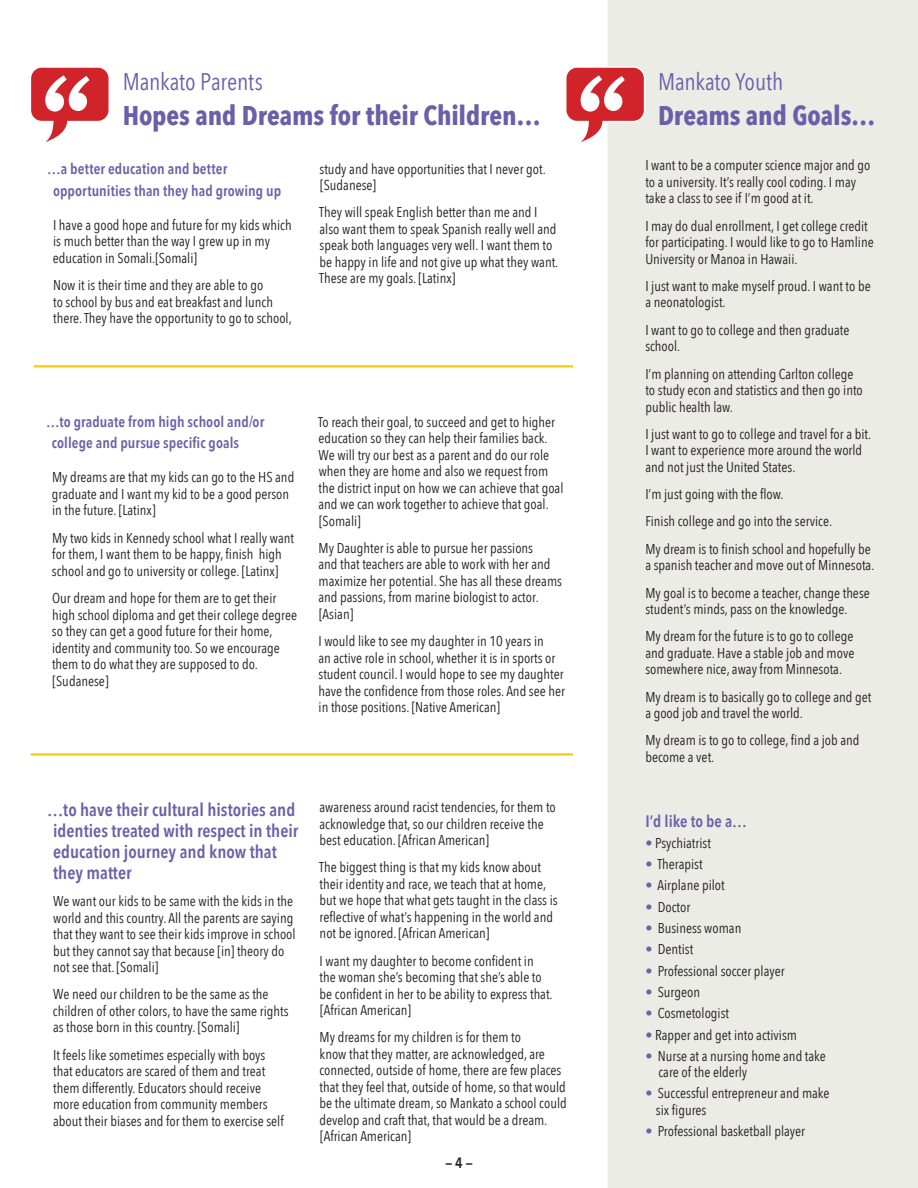
<style>
.page{position:relative;width:918px;height:1188px;background:#fff}
.page>*{position:absolute;margin:0;border:0;box-sizing:border-box;transform-origin:0 0}
.t1{font:700 27px "Avenir Next Condensed";letter-spacing:-.005em;color:#6c5fa9}
.t2{font:24px "Avenir Next Condensed";letter-spacing:-.005em;color:#6c5fa9}
.Paragraph_Style_1{font:600 18px/21px "Avenir Next Condensed";color:#6c5fa9}
.Paragraph_Style_1-2{font:600 16.5px "Avenir Next Condensed";color:#6c5fa9}
.t3{font:600 15px/21.5px "Avenir Next Condensed";letter-spacing:.005em;color:#6c5fa9}
.t4{font:600 15px "Avenir Next Condensed";color:#231f20}
.Paragraph_Style_1-3{font:14.25px/16.5px "Avenir Next Condensed";color:#231f20}
.youth_goals{font:14.25px/16.5px "Avenir Next Condensed";color:#231f20}
.s1{color:#6c5fa9}
</style>
<div class="page">
<div style="left:608px;top:0;width:310px;height:1188px;background:#ecece7"></div>
<svg style="left:31px;top:67px;width:78px;height:75px"></svg>
<svg style="left:566px;top:65px;width:80px;height:83px"></svg>
<hr style="left:34px;top:365px;width:539px;height:2px;background:#fec70c">
<hr style="left:31px;top:753px;width:542px;height:3px;background:#fec70c">
<p class="t2" style="left:123px;top:61px;width:142px">Mankato Parents</p>
<p class="t1" style="left:123px;top:99px;width:419px">Hopes and Dreams for their Children…</p>
<p class="t3" style="left:53px;top:158px;width:230px;text-indent:-6px">…a better education and better opportunities than they had growing up</p>
<p class="Paragraph_Style_1-3" style="left:53px;top:216px;width:240px">I have a good hope and future for my kids which is much better than the way I grew up in my education in Somali.[Somali]</p>
<p class="Paragraph_Style_1-3" style="left:53px;top:276px;width:240px">Now it is their time and they are able to go<br>to school by bus and eat breakfast and lunch there. They have the opportunity to go to school,</p>
<p class="Paragraph_Style_1-3" style="left:320px;top:160px;width:228px">study and have opportunities that I never got. [Sudanese]</p>
<p class="Paragraph_Style_1-3" style="left:319px;top:203px;width:241px">They will speak English better than me and I also want them to speak Spanish really well and speak both languages very well. I want them to be happy in life and not give up what they want.<br>These are my goals. [Latinx]</p>
<p class="t3" style="left:52px;top:411px;width:214px;line-height:21px;text-indent:-6px">…to graduate from high school and/or college and pursue specific goals</p>
<p class="Paragraph_Style_1-3" style="left:52px;top:469px;width:244px">My dreams are that my kids can go to the HS and graduate and I want my kid to be a good person in the future. [Latinx]</p>
<p class="Paragraph_Style_1-3" style="left:52px;top:529px;width:244px">My two kids in Kennedy school what I really want for them, I want them to be happy, finish high school and go to university or college. [Latinx]</p>
<p class="Paragraph_Style_1-3" style="left:52px;top:589px;width:247px">Our dream and hope for them are to get their high school diploma and get their college degree so they can get a good future for their home, identity and community too. So we encourage them to do what they are supposed to do. [Sudanese]</p>
<p class="Paragraph_Style_1-3" style="left:318px;top:413px;width:247px">To reach their goal, to succeed and get to higher education so they can help their families back.<br>We will try our best as a parent and do our role when they are home and also we request from the district input on how we can achieve that goal and we can work together to achieve that goal. [Somali]</p>
<p class="Paragraph_Style_1-3" style="left:318px;top:539px;width:245px">My Daughter is able to pursue her passions<br>and that teachers are able to work with her and maximize her potential. She has all these dreams and passions, from marine biologist to actor. [Asian]</p>
<p class="Paragraph_Style_1-3" style="left:318px;top:632px;width:248px">I would like to see my daughter in 10 years in<br>an active role in school, whether it is in sports or student council. I would hope to see my daughter have the confidence from those roles. And see her in those positions. [Native American]</p>
<p class="Paragraph_Style_1" style="left:53px;top:798px;width:247px;text-indent:-6px">…to have their cultural histories and identies treated with respect in their education journey and know that they matter</p>
<p class="Paragraph_Style_1-3" style="left:53px;top:892px;width:244px">We want our kids to be same with the kids in the world and this country. All the parents are saying that they want to see their kids improve in school but they cannot say that because [in] theory do not see that. [Somali]</p>
<p class="Paragraph_Style_1-3" style="left:53px;top:985px;width:237px">We need our children to be the same as the children of other colors, to have the same rights as those born in this country. [Somali]</p>
<p class="Paragraph_Style_1-3" style="left:53px;top:1046px;width:232px">It feels like sometimes especially with boys that educators are scared of them and treat them differently. Educators should receive more education from community members about their biases and for them to exercise self</p>
<p class="Paragraph_Style_1-3" style="left:320px;top:798px;width:238px">awareness around racist tendencies, for them to acknowledge that, so our children receive the best education. [African American]</p>
<p class="Paragraph_Style_1-3" style="left:319px;top:858px;width:240px">The biggest thing is that my kids know about their identity and race, we teach that at home, but we hope that what gets taught in the class is reflective of what’s happening in the world and not be ignored. [African American]</p>
<p class="Paragraph_Style_1-3" style="left:320px;top:952px;width:235px">I want my daughter to become confident in the woman she’s becoming that she’s able to be confident in her to be ability to express that. [African American]</p>
<p class="Paragraph_Style_1-3" style="left:319px;top:1029px;width:249px">My dreams for my children is for them to<br>know that they matter, are acknowledged, are connected, outside of home, there are few places that they feel that, outside of home, so that would be the ultimate dream, so Mankato a school could develop and craft that, that would be a dream. [African American]</p>
<p class="t4" style="left:445px;top:1150px;width:29px">— 4 —</p>
<p class="t2" style="left:658px;top:61px;width:127px">Mankato Youth</p>
<p class="t1" style="left:658px;top:99px;width:219px">Dreams and Goals…</p>
<p class="youth_goals" style="left:645px;top:156px;width:227px">I want to be a computer science major and go to a university. It’s really cool coding. I may take a class to see if I’m good at it.</p>
<p class="youth_goals" style="left:645px;top:217px;width:230px">I may do dual enrollment, I get college credit for participating. I would like to go to Hamline<br>University or Manoa in Hawaii.</p>
<p class="youth_goals" style="left:645px;top:277px;width:227px">I just want to make myself proud. I want to be a neonatologist.</p>
<p class="youth_goals" style="left:645px;top:321px;width:206px">I want to go to college and then graduate school.</p>
<p class="youth_goals" style="left:645px;top:365px;width:219px">I’m planning on attending Carlton college to study econ and statistics and then go into public health law.</p>
<p class="youth_goals" style="left:645px;top:425px;width:227px">I just want to go to college and travel for a bit.<br>I want to experience more around the world and not just the United States.</p>
<p class="youth_goals" style="left:645px;top:485px;width:140px">I’m just going with the flow.</p>
<p class="youth_goals" style="left:645px;top:513px;width:188px">Finish college and go into the service.</p>
<p class="youth_goals" style="left:645px;top:540px;width:231px">My dream is to finish school and hopefully be a spanish teacher and move out of Minnesota.</p>
<p class="youth_goals" style="left:645px;top:584px;width:226px">My goal is to become a teacher, change these student’s minds, pass on the knowledge.</p>
<p class="youth_goals" style="left:645px;top:627px;width:211px;text-align:justify">My dream for the future is to go to college and graduate. Have a stable job and move somewhere nice, away from Minnesota.</p>
<p class="youth_goals" style="left:645px;top:688px;width:228px">My dream is to basically go to college and get a good job and travel the world.</p>
<p class="youth_goals" style="left:645px;top:732px;width:216px">My dream is to go to college, find a job and become a vet.</p>
<p class="Paragraph_Style_1-2" style="left:645px;top:806px;width:103px">I’d like to be a…</p>
<p class="Paragraph_Style_1-3" style="left:645px;top:834px;width:67px"><span class="s1">•</span> Psychiatrist</p>
<p class="Paragraph_Style_1-3" style="left:645px;top:855px;width:59px"><span class="s1">•</span> Therapist</p>
<p class="Paragraph_Style_1-3" style="left:645px;top:876px;width:81px"><span class="s1">•</span> Airplane pilot</p>
<p class="Paragraph_Style_1-3" style="left:645px;top:898px;width:46px"><span class="s1">•</span> Doctor</p>
<p class="Paragraph_Style_1-3" style="left:645px;top:919px;width:98px"><span class="s1">•</span> Business woman</p>
<p class="Paragraph_Style_1-3" style="left:645px;top:940px;width:49px"><span class="s1">•</span> Dentist</p>
<p class="Paragraph_Style_1-3" style="left:645px;top:962px;width:141px"><span class="s1">•</span> Professional soccer player</p>
<p class="Paragraph_Style_1-3" style="left:645px;top:983px;width:56px"><span class="s1">•</span> Surgeon</p>
<p class="Paragraph_Style_1-3" style="left:645px;top:1004px;width:85px"><span class="s1">•</span> Cosmetologist</p>
<p class="Paragraph_Style_1-3" style="left:645px;top:1026px;width:153px"><span class="s1">•</span> Rapper and get into activism</p>
<p class="Paragraph_Style_1-3" style="left:658px;top:1047px;width:169px;text-indent:-13px"><span class="s1">•</span> Nurse at a nursing home and take care of the elderly</p>
<p class="Paragraph_Style_1-3" style="left:656px;top:1085px;width:175px;text-indent:-10px"><span class="s1">•</span> Successful entrepreneur and make six figures</p>
<p class="Paragraph_Style_1-3" style="left:645px;top:1122px;width:161px"><span class="s1">•</span> Professional basketball player</p>
</div>
